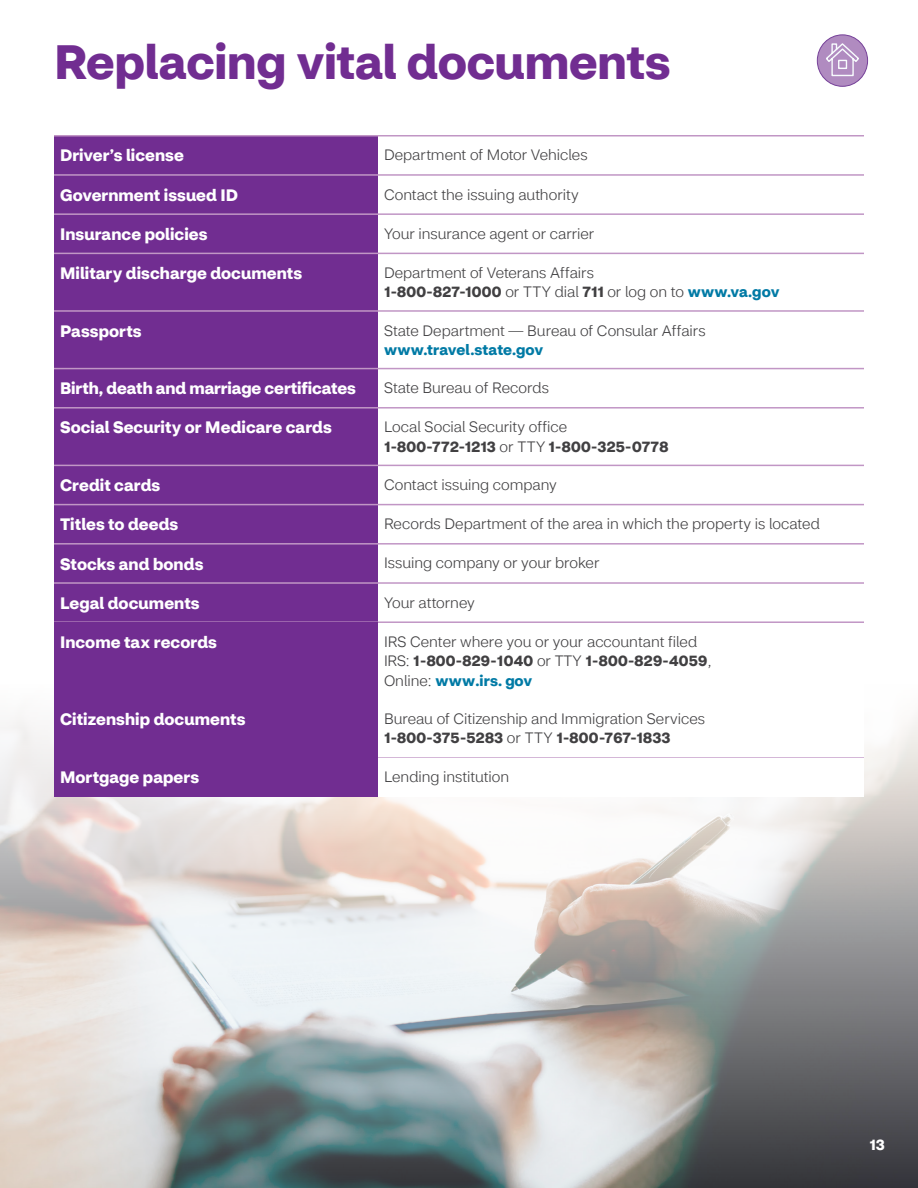
<style>
.page{position:relative;width:918px;height:1188px;background:#fff}
.page>*{position:absolute;margin:0;border:0;box-sizing:border-box;transform-origin:0 0}
.t1{font:700 48px "CVS Health Sans";letter-spacing:-.005em;color:#712d91}
.t2{font:700 16.5px "CVS Health Sans";letter-spacing:.005em;color:#fff}
.t3{font:300 15px/19.5px "CVS Health Sans";color:#414042}
.t4{font:700 15px "CVS Health Sans";color:#fff}
.s1{font-weight:700}
.s2{font-weight:700;color:#007aa5}
</style>
<div class="page">
<img style="left:0;top:715px;width:918px;height:473px">
<hr style="left:54px;top:795px;width:324px;height:2px;background:#c196c5">
<hr style="left:378px;top:795px;width:486px;height:2px;background:#c196c5">
<div style="left:378px;top:757px;width:486px;height:39px;background:#fff"></div>
<hr style="left:378px;top:756px;width:486px;height:2px;background:#c196c5">
<div style="left:378px;top:699px;width:486px;height:58px;background:#fff"></div>
<div style="left:54px;top:136px;width:324px;height:39px;background:#712d91"></div>
<div style="left:54px;top:175px;width:324px;height:39px;background:#712d91"></div>
<div style="left:54px;top:214px;width:324px;height:39px;background:#712d91"></div>
<div style="left:54px;top:253px;width:324px;height:58px;background:#712d91"></div>
<div style="left:54px;top:311px;width:324px;height:58px;background:#712d91"></div>
<div style="left:54px;top:369px;width:324px;height:39px;background:#712d91"></div>
<div style="left:54px;top:408px;width:324px;height:57px;background:#712d91"></div>
<div style="left:54px;top:465px;width:324px;height:40px;background:#712d91"></div>
<div style="left:54px;top:505px;width:324px;height:39px;background:#712d91"></div>
<div style="left:54px;top:544px;width:324px;height:39px;background:#712d91"></div>
<div style="left:54px;top:583px;width:324px;height:39px;background:#712d91"></div>
<hr style="left:54px;top:135px;width:324px;height:1px;background:#c196c5">
<hr style="left:378px;top:135px;width:486px;height:1px;background:#c196c5">
<hr style="left:54px;top:174px;width:324px;height:2px;background:#c196c5">
<hr style="left:378px;top:174px;width:486px;height:2px;background:#c196c5">
<hr style="left:54px;top:213px;width:324px;height:2px;background:#c196c5">
<hr style="left:378px;top:213px;width:486px;height:2px;background:#c196c5">
<hr style="left:54px;top:253px;width:324px;height:1px;background:#c196c5">
<hr style="left:378px;top:253px;width:486px;height:1px;background:#c196c5">
<hr style="left:54px;top:310px;width:324px;height:2px;background:#c196c5">
<hr style="left:378px;top:310px;width:486px;height:2px;background:#c196c5">
<hr style="left:54px;top:368px;width:324px;height:1px;background:#c196c5">
<hr style="left:378px;top:368px;width:486px;height:1px;background:#c196c5">
<hr style="left:54px;top:407px;width:324px;height:2px;background:#c196c5">
<hr style="left:378px;top:407px;width:486px;height:2px;background:#c196c5">
<hr style="left:54px;top:465px;width:324px;height:1px;background:#c196c5">
<hr style="left:378px;top:465px;width:486px;height:1px;background:#c196c5">
<hr style="left:54px;top:504px;width:324px;height:1px;background:#c196c5">
<hr style="left:378px;top:504px;width:486px;height:1px;background:#c196c5">
<hr style="left:54px;top:543px;width:324px;height:2px;background:#c196c5">
<hr style="left:378px;top:543px;width:486px;height:2px;background:#c196c5">
<hr style="left:54px;top:582px;width:324px;height:2px;background:#c196c5">
<hr style="left:378px;top:582px;width:486px;height:2px;background:#c196c5">
<hr style="left:54px;top:621px;width:324px;height:2px;background:#c196c5">
<hr style="left:378px;top:621px;width:486px;height:2px;background:#c196c5">
<div style="left:817px;top:35px;width:51px;height:51px;background:#b08bc0;border-radius:50%"></div>
<div style="left:817px;top:34px;width:51px;height:53px;border:1px solid #764199;border-radius:50%"></div>
<svg style="left:825px;top:42px;width:35px;height:35px"></svg>
<div style="left:54px;top:622px;width:324px;height:77px;background:#712d91"></div>
<div style="left:54px;top:699px;width:324px;height:58px;background:#712d91"></div>
<div style="left:54px;top:757px;width:324px;height:39px;background:#712d91"></div>
<h1 class="t1" style="left:54px;top:32px;width:618px">Replacing vital documents</h1>
<p class="t2" style="left:60px;top:145px;width:125px">Driver’s license</p>
<p class="t3" style="left:384px;top:145px;width:205px">Department of Motor Vehicles</p>
<p class="t2" style="left:60px;top:184px;width:179px">Government issued ID</p>
<p class="t3" style="left:384px;top:185px;width:196px">Contact the issuing authority</p>
<p class="t2" style="left:60px;top:224px;width:149px">Insurance policies</p>
<p class="t3" style="left:384px;top:224px;width:212px">Your insurance agent or carrier</p>
<p class="t2" style="left:60px;top:263px;width:244px">Military discharge documents</p>
<p class="t3" style="left:384px;top:263px;width:397px">Department of Veterans Affairs<br><span class="s1">1-800-827-1000</span> or TTY dial <span class="s1">711</span> or log on to <span class="s2">www.va.gov</span></p>
<p class="t2" style="left:60px;top:320px;width:83px">Passports</p>
<p class="t3" style="left:384px;top:321px;width:323px">State Department — Bureau of Consular Affairs <span class="s2">www.travel.state.gov</span></p>
<p class="t2" style="left:60px;top:378px;width:297px">Birth, death and marriage certificates</p>
<p class="t3" style="left:384px;top:378px;width:166px">State Bureau of Records</p>
<p class="t2" style="left:60px;top:417px;width:273px">Social Security or Medicare cards</p>
<p class="t3" style="left:384px;top:417px;width:286px">Local Social Security office<br><span class="s1">1-800-772-1213</span> or TTY <span class="s1">1-800-325-0778</span></p>
<p class="t2" style="left:60px;top:475px;width:102px">Credit cards</p>
<p class="t3" style="left:384px;top:475px;width:174px">Contact issuing company</p>
<p class="t2" style="left:60px;top:514px;width:120px">Titles to deeds</p>
<p class="t3" style="left:384px;top:514px;width:437px">Records Department of the area in which the property is located</p>
<p class="t2" style="left:60px;top:553px;width:145px">Stocks and bonds</p>
<p class="t3" style="left:384px;top:553px;width:217px">Issuing company or your broker</p>
<p class="t2" style="left:60px;top:593px;width:141px">Legal documents</p>
<p class="t3" style="left:384px;top:593px;width:92px">Your attorney</p>
<p class="t2" style="left:60px;top:632px;width:158px">Income tax records</p>
<p class="t3" style="left:384px;top:632px;width:329px">IRS Center where you or your accountant filed<br>IRS: <span class="s1">1-800-829-1040</span> or TTY <span class="s1">1-800-829-4059</span>,<br>Online: <span class="s2">www.irs. gov</span></p>
<p class="t3" style="left:384px;top:709px;width:323px">Bureau of Citizenship and Immigration Services<br><span class="s1">1-800-375-5283</span> or TTY <span class="s1">1-800-767-1833</span></p>
<p class="t3" style="left:384px;top:767px;width:127px">Lending institution</p>
<p class="t2" style="left:60px;top:709px;width:187px">Citizenship documents</p>
<p class="t2" style="left:60px;top:766px;width:141px">Mortgage papers</p>
<p class="t4" style="left:869px;top:1136px;width:17px">13</p>
</div>
